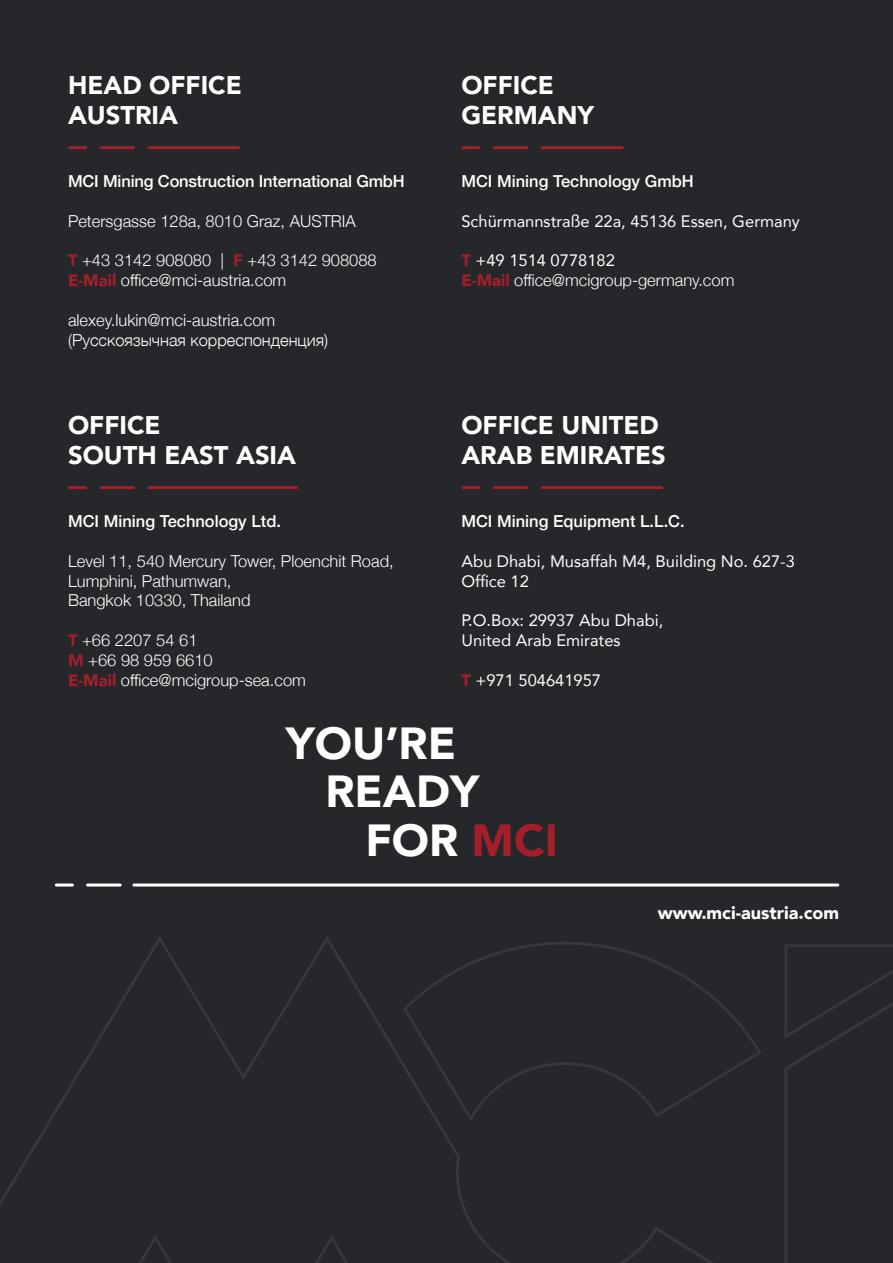
<style>
.page{position:relative;width:893px;height:1263px;background:#25272b}
.page>*{position:absolute;margin:0;border:0;box-sizing:border-box;transform-origin:0 0}
.t1{font:900 44.85px "Avenir";color:#fff}
.t2{font:900 25.5px/30.6px "Avenir";color:#fff}
.t3{font:900 18px "Avenir";color:#fff}
.t4{font:300 16.5px/19.8px "Helvetica Neue";color:#fff}
.t5{font:16.5px/19.8px "Avenir";color:#fff}
.t6{font:500 16.5px "Helvetica Neue";color:#fff}
.s1{font-family:"Avenir";font-weight:900;color:#a41f2a}
.s2{font-weight:900;color:#a41f2a}
.s3{color:#a41f2a}
</style>
<div class="page">
<hr style="left:70px;top:146px;width:16px;height:3px;background:#a41f2a">
<hr style="left:101px;top:146px;width:33px;height:3px;background:#a41f2a">
<hr style="left:149px;top:146px;width:90px;height:3px;background:#a41f2a">
<svg style="left:594px;top:944px;width:167px;height:173px"></svg>
<svg style="left:0;top:936px;width:594px;height:327px"></svg>
<svg style="left:565px;top:1226px;width:148px;height:37px"></svg>
<svg style="left:784px;top:944px;width:109px;height:319px"></svg>
<hr style="left:463px;top:146px;width:16px;height:3px;background:#a41f2a">
<hr style="left:494px;top:146px;width:33px;height:3px;background:#a41f2a">
<hr style="left:542px;top:146px;width:80px;height:3px;background:#a41f2a">
<hr style="left:70px;top:486px;width:16px;height:3px;background:#a41f2a">
<hr style="left:101px;top:486px;width:33px;height:3px;background:#a41f2a">
<hr style="left:149px;top:486px;width:148px;height:3px;background:#a41f2a">
<hr style="left:463px;top:486px;width:16px;height:3px;background:#a41f2a">
<hr style="left:494px;top:486px;width:33px;height:3px;background:#a41f2a">
<hr style="left:542px;top:486px;width:120px;height:3px;background:#a41f2a">
<hr style="left:134px;top:883px;width:704px;height:3px;background:#fff">
<hr style="left:56px;top:883px;width:16px;height:3px;background:#fff">
<hr style="left:88px;top:883px;width:32px;height:3px;background:#fff">
<h2 class="t2" style="left:68px;top:69px;width:175px">HEAD OFFICE<br>AUSTRIA</h2>
<h2 class="t2" style="left:461px;top:69px;width:134px">OFFICE<br>GERMANY</h2>
<p class="t6" style="left:68px;top:168px;width:338px">MCI Mining Construction International GmbH</p>
<p class="t4" style="left:68px;top:210px;width:289px">Petersgasse 128a, 8010 Graz, AUSTRIA</p>
<p class="t4" style="left:68px;top:249px;width:310px"><span class="s1">T</span> +43 3142 908080 | <span class="s1">F</span> +43 3142 908088<br><span class="s1">E-Mail</span> office@mci-austria.com</p>
<p class="t4" style="left:68px;top:309px;width:262px">alexey.lukin@mci-austria.com (Русскоязычная корреспонденция)</p>
<p class="t6" style="left:461px;top:168px;width:234px">MCI Mining Technology GmbH</p>
<p class="t5" style="left:461px;top:211px;width:340px">Schürmannstraße 22a, 45136 Essen, Germany</p>
<p class="t5" style="left:461px;top:250px;width:155px"><span class="s2">T</span> +49 1514 0778182</p>
<p class="t4" style="left:461px;top:269px;width:275px"><span class="s1">E-Mail</span> office@mcigroup-germany.com</p>
<h2 class="t2" style="left:68px;top:409px;width:230px">OFFICE<br>SOUTH EAST ASIA</h2>
<h2 class="t2" style="left:461px;top:409px;width:206px">OFFICE UNITED<br>ARAB EMIRATES</h2>
<p class="t6" style="left:68px;top:508px;width:215px">MCI Mining Technology Ltd.</p>
<p class="t4" style="left:68px;top:550px;width:327px">Level 11, 540 Mercury Tower, Ploenchit Road,<br>Lumphini, Pathumwan,<br>Bangkok 10330, Thailand</p>
<p class="t4" style="left:68px;top:629px;width:239px"><span class="s1">T</span> +66 2207 54 61<br><span class="s1">M</span> +66 98 959 6610<br><span class="s1">E-Mail</span> office@mcigroup-sea.com</p>
<p class="t6" style="left:461px;top:508px;width:225px">MCI Mining Equipment L.L.C.</p>
<p class="t5" style="left:461px;top:551px;width:335px">Abu Dhabi, Musaffah M4, Building No. 627-3<br>Office 12</p>
<p class="t5" style="left:461px;top:610px;width:203px">P.O.Box: 29937 Abu Dhabi,<br>United Arab Emirates</p>
<p class="t5" style="left:461px;top:669px;width:141px"><span class="s2">T</span> +971 504641957</p>
<h1 class="t1" style="left:286px;top:704px;width:172px">YOU’RE</h1>
<h1 class="t1" style="left:326px;top:753px;width:155px">READY</h1>
<h1 class="t1" style="left:365px;top:802px;width:194px">FOR <span class="s3">MCI</span></h1>
<p class="t3" style="left:658px;top:897px;width:183px">www.mci-austria.com</p>
</div>
